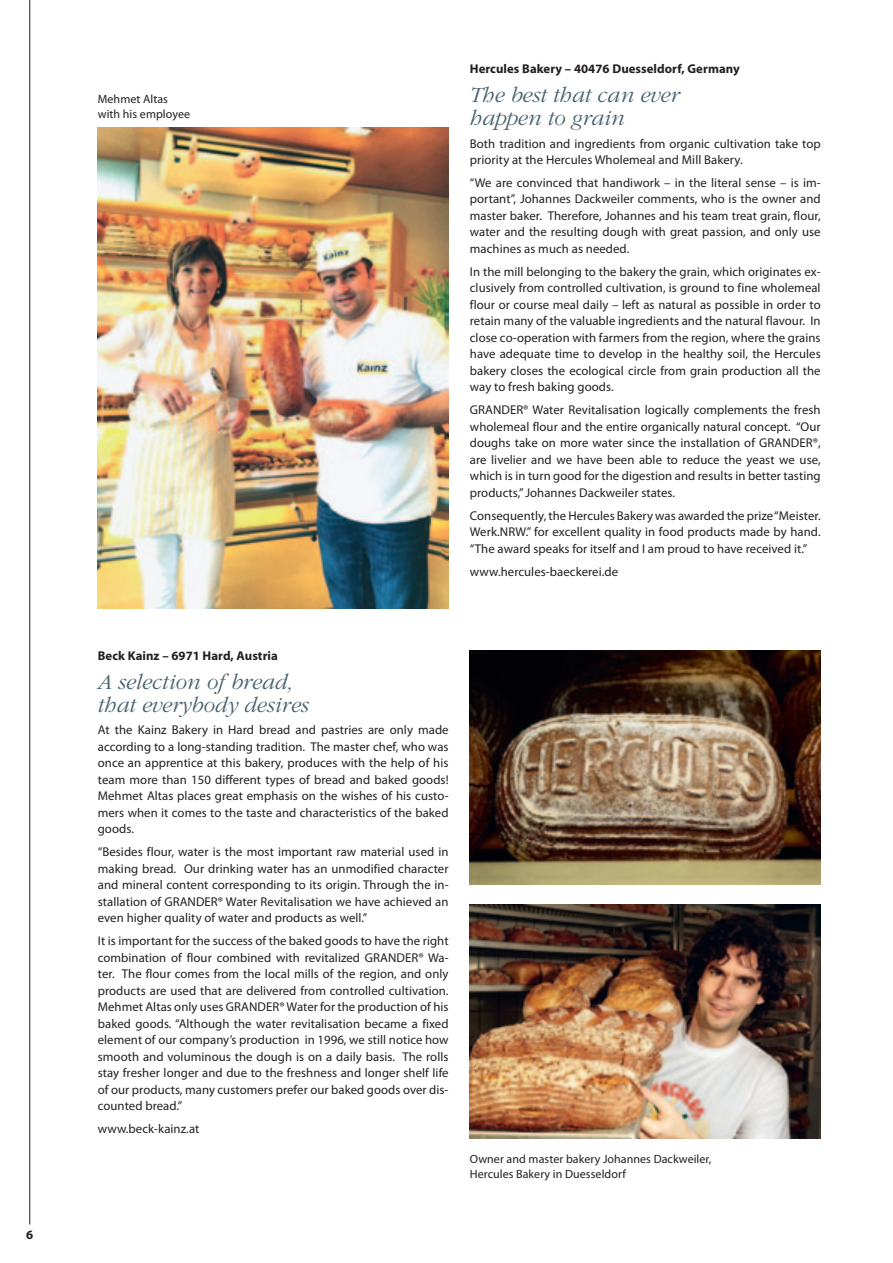
<style>
.page{position:relative;width:893px;height:1263px;background:#fff}
.page>*{position:absolute;margin:0;border:0;box-sizing:border-box;transform-origin:0 0}
.t1{font:italic 300 22.5px/22.5px "Garamond";color:#46616e}
.t2{font:12.75px/16.5px "Myriad Pro";letter-spacing:.005em;color:#231f20;text-align:justify}
.t3{font:700 12.75px "Myriad Pro";letter-spacing:.005em;color:#231f20}
.t4{font:12px/15px "Myriad Pro";letter-spacing:.005em;color:#231f20}
</style>
<div class="page">
<img style="left:98px;top:128px;width:351px;height:480px">
<img style="left:470px;top:905px;width:351px;height:233px">
<img style="left:470px;top:651px;width:351px;height:233px">
<hr style="left:29px;top:0;width:1px;height:1224px;background:#231f20">
<p class="t3" style="left:26px;top:1227px;width:9px">6</p>
<p class="t4" style="left:98px;top:91px;width:94px">Mehmet Altas with his employee</p>
<p class="t3" style="left:470px;top:61px;width:271px">Hercules Bakery – 40476 Duesseldorf, Germany</p>
<h1 class="t1" style="left:470px;top:84px;width:211px">The best that can ever happen to grain</h1>
<p class="t2" style="left:470px;top:135px;width:352px">Both tradition and ingredients from organic cultivation take top priority at the Hercules Wholemeal and Mill Bakery.</p>
<p class="t2" style="left:470px;top:174px;width:352px">“We are convinced that handiwork – in the literal sense – is im&shy;portant”, Johannes Dackweiler comments, who is the owner and master baker. Therefore, Johannes and his team treat grain, flour, water and the resulting dough with great passion, and only use machines as much as needed.</p>
<p class="t2" style="left:470px;top:263px;width:352px">In the mill belonging to the bakery the grain, which originates ex&shy;clusively from controlled cultivation, is ground to fine wholemeal flour or course meal daily – left as natural as possible in order to retain many of the valuable ingredients and the natural flavour. In close co-operation with farmers from the region, where the grains have adequate time to develop in the healthy soil, the Hercules bakery closes the ecological circle from grain production all the way to fresh baking goods.</p>
<p class="t2" style="left:470px;top:401px;width:352px">GRANDER® Water Revitalisation logically complements the fresh wholemeal flour and the entire organically natural concept. “Our doughs take on more water since the installation of GRANDER®, are livelier and we have been able to reduce the yeast we use, which is in turn good for the digestion and results in better tasting products,” Johannes Dackweiler states.</p>
<p class="t2" style="left:470px;top:507px;width:352px">Consequently, the Hercules Bakery was awarded the prize “Meister.<br>Werk.NRW.” for excellent quality in food products made by hand. “The award speaks for itself and I am proud to have received it.”</p>
<p class="t2" style="left:470px;top:563px;width:150px">www.hercules-baeckerei.de</p>
<p class="t3" style="left:98px;top:647px;width:182px">Beck Kainz – 6971 Hard, Austria</p>
<h1 class="t1" style="left:98px;top:671px;width:213px">A selection of bread, that everybody desires</h1>
<p class="t2" style="left:98px;top:722px;width:352px">At the Kainz Bakery in Hard bread and pastries are only made according to a long-standing tradition. The master chef, who was once an apprentice at this bakery, produces with the help of his team more than 150 different types of bread and baked goods!<br>Mehmet Altas places great emphasis on the wishes of his custo&shy;mers when it comes to the taste and characteristics of the baked goods.</p>
<p class="t2" style="left:98px;top:844px;width:352px">“Besides flour, water is the most important raw material used in making bread. Our drinking water has an unmodified character and mineral content corresponding to its origin. Through the in&shy;stallation of GRANDER® Water Revitalisation we have achieved an even higher quality of water and products as well.”</p>
<p class="t2" style="left:98px;top:932px;width:352px">It is important for the success of the baked goods to have the right combination of flour combined with revitalized GRANDER® Wa&shy;ter. The flour comes from the local mills of the region, and only products are used that are delivered from controlled cultivation.<br>Mehmet Altas only uses GRANDER® Water for the production of his baked goods. “Although the water revitalisation became a fixed element of our company’s production in 1996, we still notice how smooth and voluminous the dough is on a daily basis. The rolls stay fresher longer and due to the freshness and longer shelf life of our products, many customers prefer our baked goods over dis&shy;counted bread.”</p>
<p class="t2" style="left:98px;top:1120px;width:103px">www.beck-kainz.at</p>
<p class="t4" style="left:470px;top:1151px;width:243px">Owner and master bakery Johannes Dackweiler,<br>Hercules Bakery in Duesseldorf</p>
</div>
